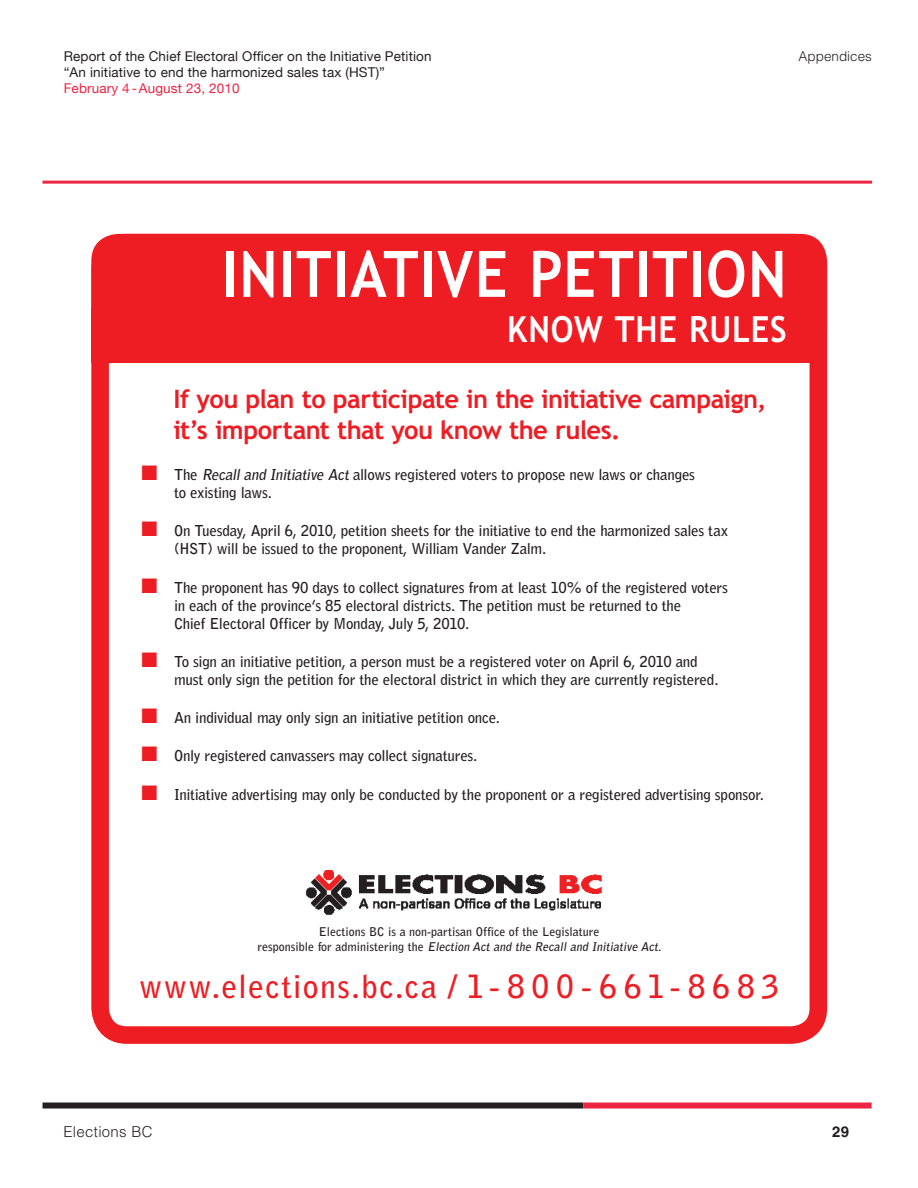
<style>
.page{position:relative;width:918px;height:1188px;background:#fff}
.page>*{position:absolute;margin:0;border:0;box-sizing:border-box;transform-origin:0 0}
.t1{font:700 64.05px "Trebuchet";letter-spacing:.02em;color:#fff;scale:.9 1}
.t2{font:700 36px "Trebuchet";letter-spacing:.03em;color:#fff;scale:.9 1}
.t3{font:700 31.95px "Bell Gothic Std";letter-spacing:.045em;color:#ee1d23}
.t4{font:700 25.5px/30.6px "Trebuchet";letter-spacing:-.02em;color:#ee1d23}
.t5{font:700 15px/18px "Bell Gothic Std";letter-spacing:-.015em;color:#231f20}
.t6{font:300 15px "Helvetica LT Std";letter-spacing:.02em;color:#231f20}
.t7{font:700 15px "Helvetica LT Std";color:#231f20}
.t8{font:13.5px/16.2px "Helvetica Neue LT";letter-spacing:.01em;color:#231f20}
.t9{font:13.5px "Helvetica Neue LT";letter-spacing:.01em;color:#ed2542}
.t10{font:300 13.5px "Helvetica LT Std";color:#231f20}
.t11{font:700 12px/15px "Bell Gothic Std";color:#231f20;text-align:center}
.s1{color:#ee1d23}
.s2{font-style:italic}
</style>
<div class="page">
<hr style="left:43px;top:181px;width:829px;height:3px;background:#ed2542">
<div style="left:43px;top:1103px;width:540px;height:6px;background:#231f20"></div>
<div style="left:583px;top:1103px;width:289px;height:6px;background:#ed2542"></div>
<div style="left:91px;top:234px;width:736px;height:810px;border:18px solid #ee1d23;border-radius:27px"></div>
<div style="left:91px;top:234px;width:736px;height:121px;background:#ee1d23;border-radius:27px"></div>
<div style="left:91px;top:308px;width:736px;height:55px;background:#ee1d23"></div>
<img style="left:306px;top:870px;width:296px;height:45px">
<p class="t8" style="left:64px;top:48px;width:369px">Report of the Chief Electoral Officer on the Initiative Petition “An initiative to end the harmonized sales tax (HST)”</p>
<p class="t9" style="left:64px;top:80px;width:177px">February 4 -August 23, 2010</p>
<p class="t10" style="left:799px;top:48px;width:75px">Appendices</p>
<p class="t1" style="left:222px;top:237px;width:629px">INITIATIVE PETITION</p>
<p class="t2" style="left:507px;top:308px;width:312px">KNOW THE RULES</p>
<p class="t4" style="left:173px;top:383px;width:595px">If you plan to participate in the initiative campaign, it’s important that you know the rules.</p>
<p class="t5" style="left:174px;top:466px;width:523px;text-indent:-33px"><span class="s1">■</span> The <span class="s2">Recall and Initiative Act</span> allows registered voters to propose new laws or changes to existing laws.</p>
<p class="t5" style="left:174px;top:522px;width:556px;text-indent:-33px"><span class="s1">■</span> On Tuesday, April 6, 2010, petition sheets for the initiative to end the harmonized sales tax (HST) will be issued to the proponent, William Vander Zalm.</p>
<p class="t5" style="left:174px;top:578px;width:555px;text-indent:-33px"><span class="s1">■</span> The proponent has 90 days to collect signatures from at least 10% of the registered voters in each of the province’s 85 electoral districts. The petition must be returned to the<br>Chief Electoral Officer by Monday, July 5, 2010.</p>
<p class="t5" style="left:174px;top:653px;width:546px;text-indent:-33px"><span class="s1">■</span> To sign an initiative petition, a person must be a registered voter on April 6, 2010 and must only sign the petition for the electoral district in which they are currently registered.</p>
<p class="t5" style="left:141px;top:709px;width:360px"><span class="s1">■</span> An individual may only sign an initiative petition once.</p>
<p class="t5" style="left:141px;top:747px;width:337px"><span class="s1">■</span> Only registered canvassers may collect signatures.</p>
<p class="t5" style="left:141px;top:785px;width:624px"><span class="s1">■</span> Initiative advertising may only be conducted by the proponent or a registered advertising sponsor.</p>
<p class="t11" style="left:258px;top:924px;width:405px">Elections BC is a non-partisan Office of the Legislature<br>r e s p o n s i b l e fo r a d m i n i ste r i n g t h e <span class="s2">Election Act and the Recall and Initiative Act</span>.</p>
<p class="t3" style="left:139px;top:967px;width:641px">www.elections.bc.ca / 1- 8 0 0 - 6 6 1- 8 6 8 3</p>
<p class="t6" style="left:64px;top:1122px;width:91px">Elections BC</p>
<p class="t7" style="left:832px;top:1122px;width:18px">29</p>
</div>
